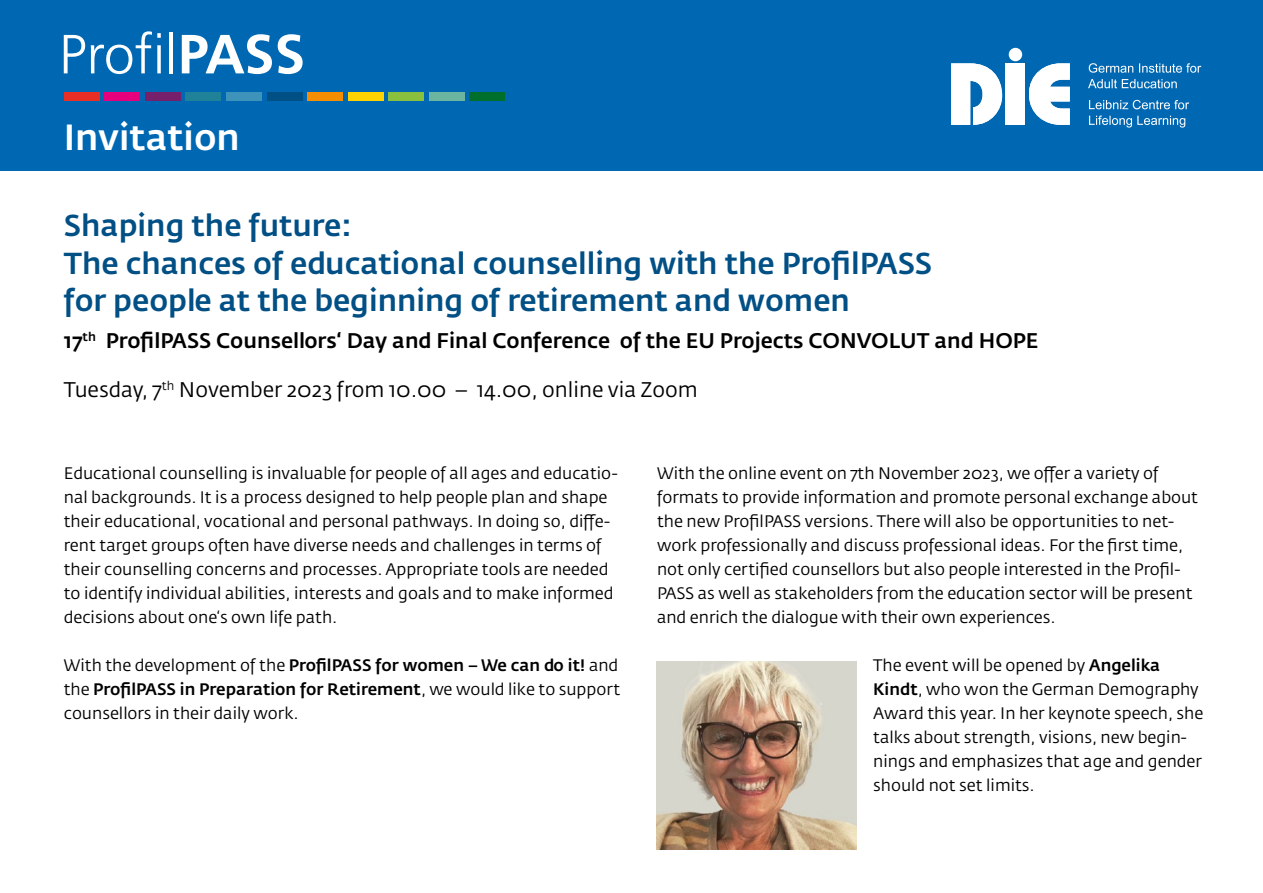
<style>
.page{position:relative;width:1263px;height:893px;background:#fff}
.page>*{position:absolute;margin:0;border:0;box-sizing:border-box;transform-origin:0 0}
.t1{font:500 36px "Fedra Sans Pro";color:#fff}
.t2{font:500 30px/37.5px "Fedra Sans Pro";color:#004f85}
.t3{font:500 21px "Fedra Sans Pro";color:#000}
.t4{font:21px "Fedra Sans Pro";color:#000}
.t5{font:16.5px/24px "Fedra Sans Pro";color:#000}
.s1{font-weight:500}
</style>
<div class="page">
<div style="left:0;top:0;width:1263px;height:170px;background:#0068b3"></div>
<div style="left:469px;top:93px;width:36px;height:8px;background:#006f2c"></div>
<div style="left:429px;top:93px;width:36px;height:8px;background:#6ab4a0"></div>
<div style="left:267px;top:93px;width:36px;height:8px;background:#004f85"></div>
<div style="left:307px;top:93px;width:36px;height:8px;background:#f48e00"></div>
<div style="left:348px;top:93px;width:36px;height:8px;background:#ffd200"></div>
<div style="left:104px;top:93px;width:36px;height:8px;background:#e6007c"></div>
<div style="left:226px;top:93px;width:36px;height:8px;background:#3e93bb"></div>
<div style="left:185px;top:93px;width:36px;height:8px;background:#1f8299"></div>
<div style="left:145px;top:93px;width:36px;height:8px;background:#761f6b"></div>
<div style="left:64px;top:93px;width:36px;height:8px;background:#e92f25"></div>
<div style="left:388px;top:93px;width:36px;height:8px;background:#89c03e"></div>
<svg style="left:64px;top:35px;width:21px;height:38px"></svg>
<svg style="left:91px;top:31px;width:70px;height:43px"></svg>
<hr style="left:170px;top:32px;width:3px;height:41px;background:#fff">
<svg style="left:182px;top:34px;width:90px;height:40px"></svg>
<svg style="left:278px;top:34px;width:25px;height:40px"></svg>
<img style="left:657px;top:661px;width:199px;height:189px">
<svg style="left:951px;top:63px;width:119px;height:62px"></svg>
<div style="left:1009px;top:48px;width:13px;height:13px;background:#fff;border-radius:7px"></div>
<svg style="left:1089px;top:63px;width:112px;height:10px"></svg>
<svg style="left:1088px;top:79px;width:89px;height:9px"></svg>
<svg style="left:1089px;top:100px;width:100px;height:9px"></svg>
<svg style="left:1089px;top:116px;width:96px;height:12px"></svg>
<h1 class="t1" style="left:64px;top:115px;width:178px">Invitation</h1>
<h2 class="t2" style="left:64px;top:207px;width:870px">Shaping the future:<br>The chances of educational counselling with the ProfilPASS for people at the beginning of retirement and women</h2>
<p class="t3" style="left:64px;top:328px;width:976px">17<sup>th</sup> ProfilPASS Counsellors‘ Day and Final Conference of the EU Projects CONVOLUT and HOPE</p>
<p class="t4" style="left:64px;top:377px;width:635px">Tuesday, 7<sup>th</sup> November 2023 from 10.00 – 14.00, online via Zoom</p>
<p class="t5" style="left:64px;top:461px;width:555px">Educational counselling is invaluable for people of all ages and educatio&shy;nal backgrounds. It is a process designed to help people plan and shape their educational, vocational and personal pathways. In doing so, diffe&shy;rent target groups often have diverse needs and challenges in terms of their counselling concerns and processes. Appropriate tools are needed to identify individual abilities, interests and goals and to make informed decisions about one‘s own life path.</p>
<p class="t5" style="left:64px;top:653px;width:558px;text-align:justify">With the development of the <span class="s1">ProfilPASS for women – We can do it!</span> and the <span class="s1">ProfilPASS in Preparation for Retirement</span>, we would like to support counsellors in their daily work.</p>
<p class="t5" style="left:657px;top:461px;width:543px">With the online event on 7th November 2023, we offer a variety of formats to provide information and promote personal exchange about the new ProfilPASS versions. There will also be opportunities to net&shy;work professionally and discuss professional ideas. For the first time, not only certified counsellors but also people interested in the Profil-PASS as well as stakeholders from the education sector will be present and enrich the dialogue with their own experiences.</p>
<p class="t5" style="left:873px;top:653px;width:332px">The event will be opened by <span class="s1">Angelika Kindt</span>, who won the German Demography Award this year. In her keynote speech, she talks about strength, visions, new begin&shy;nings and emphasizes that age and gender should not set limits.</p>
</div>
